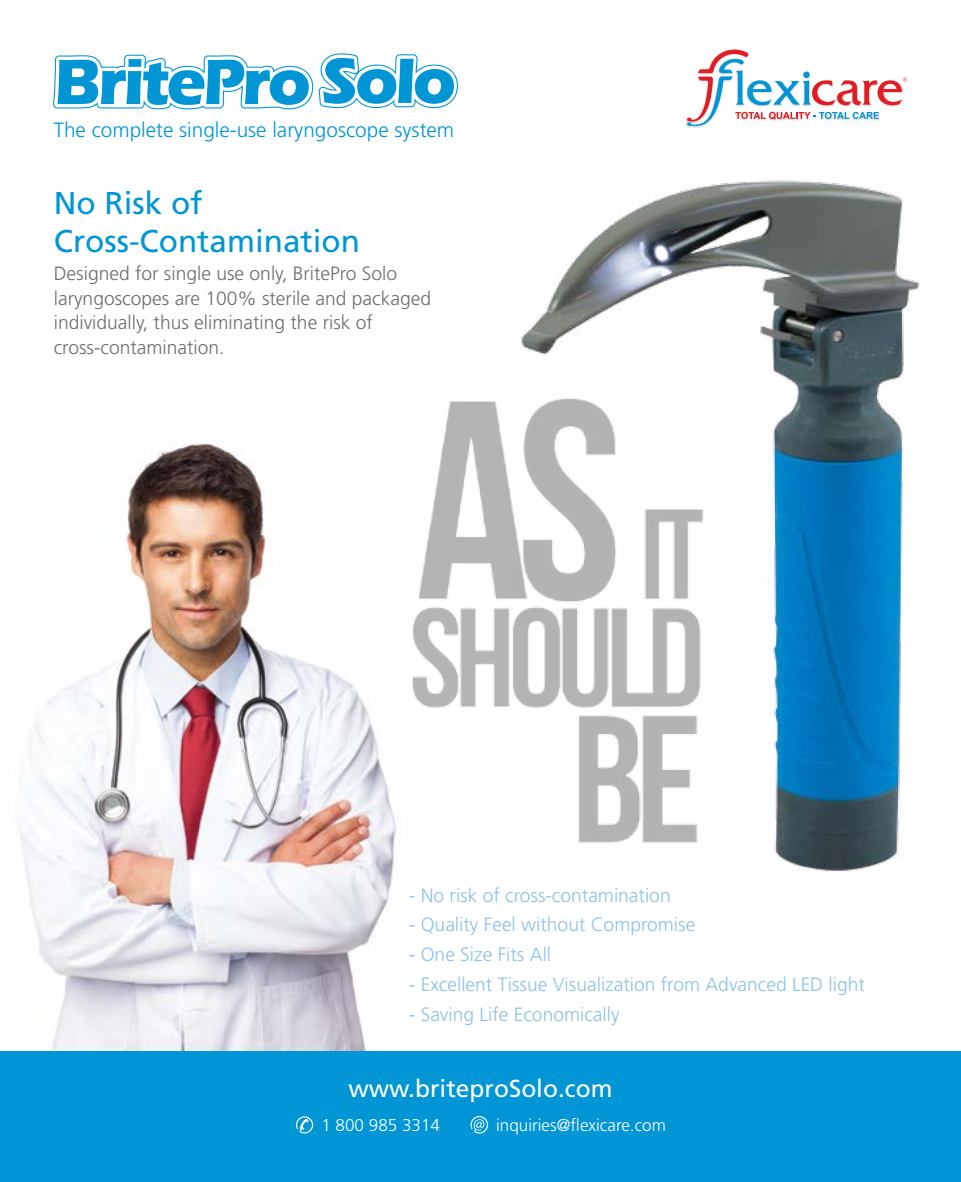
<style>
.page{position:relative;width:961px;height:1182px;background:#fff}
.page>*{position:absolute;margin:0;border:0;box-sizing:border-box;transform-origin:0 0}
.t1{font:31.5px/37.8px "Frutiger LT Std";color:#0096d6}
.t2{font:24.5px "Frutiger LT Std";color:#fff}
.t3{font:300 20.65px "Frutiger LT Std";color:#0096d6}
.t4{font:300 19.25px "Frutiger LT Std";color:#8dc1e8}
.t5{font:300 19.25px/24.5px "Frutiger LT Std";color:#6d6e71}
.t6{font:300 17.15px "Frutiger LT Std";color:#fff}
</style>
<div class="page">
<img style="left:19px;top:442px;width:377px;height:609px">
<img style="left:412px;top:401px;width:101px;height:307px">
<img style="left:513px;top:180px;width:407px;height:692px">
<svg style="left:687px;top:50px;width:220px;height:78px"></svg>
<svg style="left:54px;top:53px;width:404px;height:56px"></svg>
<div style="left:0;top:1051px;width:961px;height:130px;background:#0096d6"></div>
<svg style="left:296px;top:1116px;width:17px;height:17px"></svg>
<svg style="left:470px;top:1116px;width:18px;height:17px"></svg>
<p class="t3" style="left:54px;top:119px;width:402px">The complete single-use laryngoscope system</p>
<h1 class="t1" style="left:54px;top:184px;width:308px">No Risk of<br>Cross-Contamination</h1>
<p class="t5" style="left:54px;top:261px;width:379px">Designed for single use only, BritePro Solo laryngoscopes are 100% sterile and packaged individually, thus eliminating the risk of cross-contamination.</p>
<p class="t4" style="left:409px;top:884px;width:263px">- No risk of cross-contamination</p>
<p class="t4" style="left:409px;top:913px;width:288px">- Quality Feel without Compromise</p>
<p class="t4" style="left:409px;top:943px;width:144px">- One Size Fits All</p>
<p class="t4" style="left:409px;top:973px;width:457px">- Excellent Tissue Visualization from Advanced LED light</p>
<p class="t4" style="left:409px;top:1002px;width:212px">- Saving Life Economically</p>
<p class="t2" style="left:348px;top:1073px;width:266px">www.briteproSolo.com</p>
<p class="t6" style="left:321px;top:1115px;width:120px">1 800 985 3314</p>
<p class="t6" style="left:496px;top:1115px;width:171px">inquiries@flexicare.com</p>
</div>
